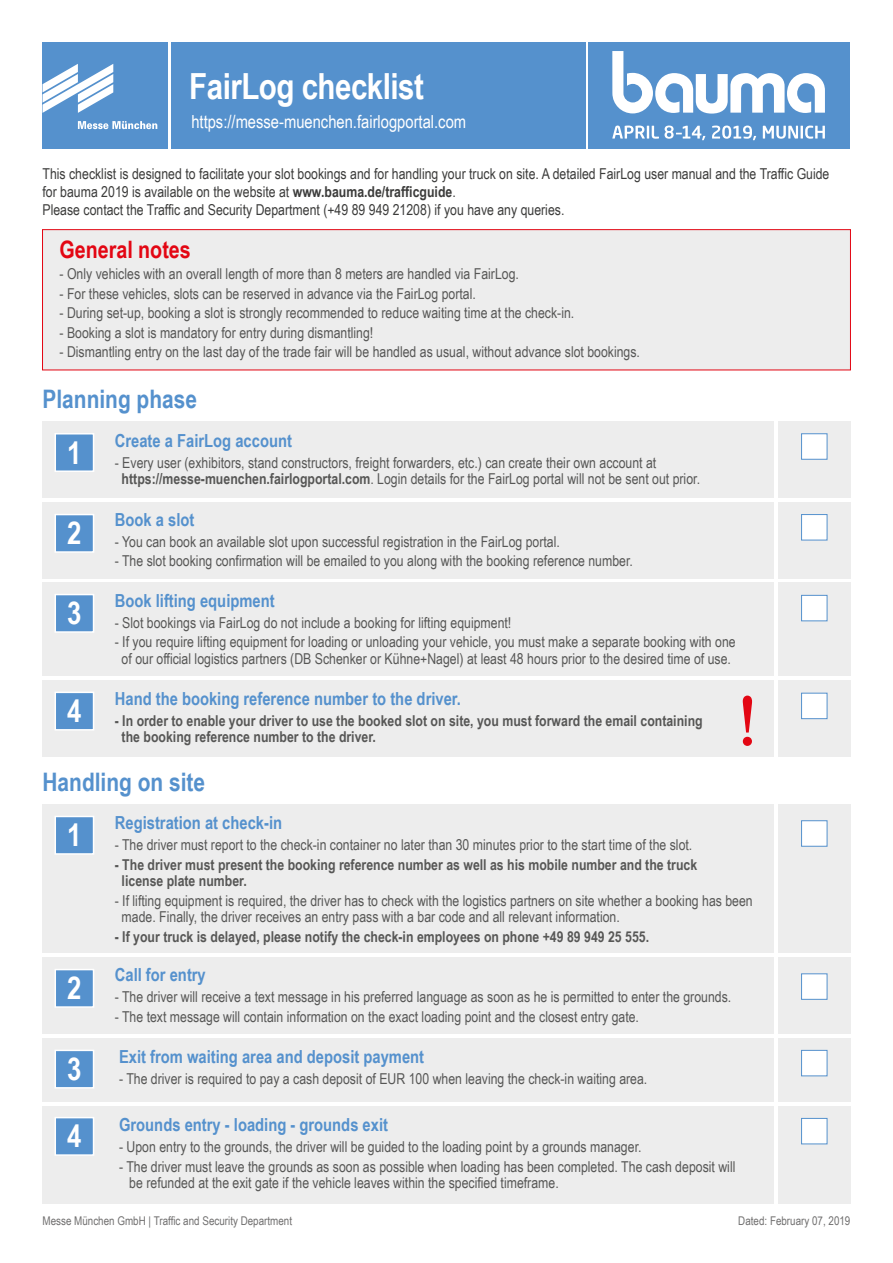
<style>
.page{position:relative;width:893px;height:1263px;background:#fff}
.page>*{position:absolute;margin:0;border:0;box-sizing:border-box;transform-origin:0 0}
.t1{font:700 36px "Arial Narrow";letter-spacing:-.015em;color:#fff}
.t2{font:700 31.5px "Arial Narrow";color:#fff}
.t3{font:700 25.5px "Arial Narrow";color:#5591cd}
.t4{font:700 24px "Arial Narrow";color:#e30613}
.t5{font:700 18px "Arial Narrow";color:#5591cd}
.t6{font:18px "Arial Narrow";color:#fff}
.t7{font:15px/16.5px "Arial Narrow";color:#575756}
.t8{font:700 15px/16.5px "Arial Narrow";color:#575756}
.t9{font:15px/18px "Arial Narrow";color:#3c3c3b}
.t10{font:12px "Arial Narrow";color:#706f6f}
.s1{font-weight:700}
</style>
<div class="page">
<div style="left:778px;top:804px;width:72px;height:148px;background:#ededed"></div>
<div style="left:778px;top:502px;width:72px;height:76px;background:#ededed"></div>
<div style="left:778px;top:583px;width:72px;height:93px;background:#ededed"></div>
<div style="left:778px;top:680px;width:72px;height:77px;background:#ededed"></div>
<div style="left:778px;top:421px;width:72px;height:76px;background:#ededed"></div>
<div style="left:43px;top:502px;width:731px;height:76px;background:#ededed"></div>
<div style="left:43px;top:583px;width:731px;height:93px;background:#ededed"></div>
<div style="left:43px;top:680px;width:731px;height:77px;background:#ededed"></div>
<div style="left:801px;top:595px;width:26px;height:26px;background:#fff;border:1px solid #5591cd"></div>
<div style="left:801px;top:514px;width:26px;height:26px;background:#fff;border:1px solid #5591cd"></div>
<div style="left:801px;top:433px;width:26px;height:27px;background:#fff;border:1px solid #5591cd"></div>
<div style="left:43px;top:421px;width:731px;height:76px;background:#ededed"></div>
<div style="left:43px;top:1106px;width:731px;height:97px;background:#ededed"></div>
<div style="left:778px;top:1106px;width:72px;height:97px;background:#ededed"></div>
<div style="left:778px;top:1037px;width:72px;height:64px;background:#ededed"></div>
<div style="left:43px;top:1037px;width:731px;height:64px;background:#ededed"></div>
<div style="left:801px;top:1050px;width:26px;height:26px;background:#fff;border:1px solid #5591cd"></div>
<div style="left:43px;top:804px;width:731px;height:148px;background:#ededed"></div>
<div style="left:778px;top:957px;width:72px;height:76px;background:#ededed"></div>
<div style="left:43px;top:957px;width:731px;height:76px;background:#ededed"></div>
<div style="left:55px;top:816px;width:39px;height:39px;background:#5591cd;border:2px solid #fff"></div>
<div style="left:801px;top:820px;width:26px;height:27px;background:#fff;border:1px solid #5591cd"></div>
<div style="left:55px;top:969px;width:39px;height:39px;background:#5591cd;border:2px solid #fff"></div>
<div style="left:55px;top:1049px;width:39px;height:39px;background:#5591cd;border:2px solid #fff"></div>
<div style="left:55px;top:1117px;width:39px;height:39px;background:#5591cd;border:2px solid #fff"></div>
<div style="left:55px;top:433px;width:39px;height:39px;background:#5591cd;border:2px solid #fff"></div>
<div style="left:43px;top:43px;width:125px;height:106px;background:#5591cd"></div>
<div style="left:588px;top:43px;width:262px;height:106px;background:#5591cd"></div>
<div style="left:171px;top:43px;width:414px;height:106px;background:#5591cd"></div>
<svg style="left:78px;top:121px;width:79px;height:8px"></svg>
<svg style="left:43px;top:64px;width:70px;height:49px"></svg>
<div style="left:55px;top:514px;width:39px;height:39px;background:#5591cd;border:2px solid #fff"></div>
<div style="left:55px;top:594px;width:39px;height:39px;background:#5591cd;border:2px solid #fff"></div>
<div style="left:801px;top:973px;width:26px;height:27px;background:#fff;border:1px solid #5591cd"></div>
<div style="left:801px;top:1118px;width:26px;height:26px;background:#fff;border:1px solid #5591cd"></div>
<div style="left:801px;top:693px;width:26px;height:26px;background:#fff;border:1px solid #5591cd"></div>
<div style="left:55px;top:692px;width:39px;height:38px;background:#5591cd;border:2px solid #fff"></div>
<div style="left:42px;top:229px;width:809px;height:141px;background:#ededed;border:1px solid #e30613"></div>
<svg style="left:612px;top:51px;width:213px;height:63px"></svg>
<svg style="left:612px;top:126px;width:47px;height:13px"></svg>
<svg style="left:665px;top:126px;width:40px;height:14px"></svg>
<svg style="left:712px;top:126px;width:44px;height:14px"></svg>
<svg style="left:763px;top:126px;width:62px;height:13px"></svg>
<svg style="left:742px;top:695px;width:11px;height:51px"></svg>
<h1 class="t1" style="left:189px;top:59px;width:236px">FairLog checklist</h1>
<p class="t6" style="left:191px;top:108px;width:276px">https://messe-muenchen.fairlogportal.com</p>
<p class="t9" style="left:43px;top:164px;width:788px">This checklist is designed to facilitate your slot bookings and for handling your truck on site. A detailed FairLog user manual and the Traffic Guide for bauma 2019 is available on the website at <span class="s1">www.bauma.de/trafficguide</span>.<br>Please contact the Traffic and Security Department (+49 89 949 21208) if you have any queries.</p>
<h3 class="t4" style="left:60px;top:232px;width:133px">General notes</h3>
<p class="t7" style="left:60px;top:265px;width:461px">- Only vehicles with an overall length of more than 8 meters are handled via FairLog.</p>
<p class="t7" style="left:60px;top:285px;width:418px">- For these vehicles, slots can be reserved in advance via the FairLog portal.</p>
<p class="t7" style="left:60px;top:304px;width:516px">- During set-up, booking a slot is strongly recommended to reduce waiting time at the check-in.</p>
<p class="t7" style="left:60px;top:324px;width:315px">- Booking a slot is mandatory for entry during dismantling!</p>
<p class="t7" style="left:60px;top:343px;width:582px">- Dismantling entry on the last day of the trade fair will be handled as usual, without advance slot bookings.</p>
<h3 class="t3" style="left:43px;top:380px;width:156px">Planning phase</h3>
<h2 class="t2" style="left:67px;top:429px;width:16px">1</h2>
<h2 class="t2" style="left:67px;top:509px;width:16px">2</h2>
<p class="t5" style="left:115px;top:426px;width:179px">Create a FairLog account</p>
<p class="t7" style="left:122px;top:453px;width:580px;text-indent:-7px">- Every user (exhibitors, stand constructors, freight forwarders, etc.) can create their own account at <span class="s1">https://messe-muenchen.fairlogportal.com</span>. Login details for the FairLog portal will not be sent out prior.</p>
<p class="t5" style="left:115px;top:506px;width:81px">Book a slot</p>
<p class="t7" style="left:115px;top:533px;width:447px">- You can book an available slot upon successful registration in the FairLog portal.</p>
<p class="t7" style="left:115px;top:552px;width:520px">- The slot booking confirmation will be emailed to you along with the booking reference number.</p>
<h2 class="t2" style="left:67px;top:589px;width:16px">3</h2>
<p class="t5" style="left:115px;top:587px;width:161px">Book lifting equipment</p>
<p class="t7" style="left:115px;top:614px;width:398px">- Slot bookings via FairLog do not include a booking for lifting equipment!</p>
<p class="t7" style="left:115px;top:633px;width:622px;text-align:center">- If you require lifting equipment for loading or unloading your vehicle, you must make a separate booking with one of our official logistics partners (DB Schenker or Kühne+Nagel) at least 48 hours prior to the desired time of use.</p>
<h2 class="t2" style="left:67px;top:687px;width:16px">4</h2>
<p class="t5" style="left:115px;top:685px;width:348px">Hand the booking reference number to the driver.</p>
<p class="t8" style="left:122px;top:711px;width:582px;text-indent:-7px">- In order to enable your driver to use the booked slot on site, you must forward the email containing the booking reference number to the driver.</p>
<h3 class="t3" style="left:43px;top:763px;width:164px">Handling on site</h3>
<h2 class="t2" style="left:67px;top:811px;width:16px">1</h2>
<h2 class="t2" style="left:67px;top:964px;width:16px">2</h2>
<p class="t5" style="left:115px;top:809px;width:169px">Registration at check-in</p>
<p class="t7" style="left:115px;top:836px;width:579px">- The driver must report to the check-in container no later than 30 minutes prior to the start time of the slot.</p>
<p class="t8" style="left:122px;top:855px;width:577px;text-indent:-7px">- The driver must present the booking reference number as well as his mobile number and the truck license plate number.</p>
<p class="t7" style="left:122px;top:892px;width:633px;text-indent:-7px">- If lifting equipment is required, the driver has to check with the logistics partners on site whether a booking has been made. Finally, the driver receives an entry pass with a bar code and all relevant information.</p>
<p class="t8" style="left:115px;top:927px;width:536px">- If your truck is delayed, please notify the check-in employees on phone +49 89 949 25 555.</p>
<p class="t5" style="left:115px;top:961px;width:93px">Call for entry</p>
<p class="t7" style="left:115px;top:988px;width:618px">- The driver will receive a text message in his preferred language as soon as he is permitted to enter the grounds.</p>
<p class="t7" style="left:115px;top:1007px;width:526px">- The text message will contain information on the exact loading point and the closest entry gate.</p>
<p class="t5" style="left:119px;top:1043px;width:307px">Exit from waiting area and deposit payment</p>
<p class="t7" style="left:67px;top:1070px;width:582px"><sup>3</sup> - The driver is required to pay a cash deposit of EUR 100 when leaving the check-in waiting area.</p>
<p class="t5" style="left:119px;top:1111px;width:271px">Grounds entry - loading - grounds exit</p>
<p class="t7" style="left:119px;top:1138px;width:524px">- Upon entry to the grounds, the driver will be guided to the loading point by a grounds manager.</p>
<p class="t7" style="left:129px;top:1157px;width:608px;text-indent:-10px">- The driver must leave the grounds as soon as possible when loading has been completed. The cash deposit will be refunded at the exit gate if the vehicle leaves within the specified timeframe.</p>
<h2 class="t2" style="left:67px;top:1112px;width:16px">4</h2>
<p class="t10" style="left:43px;top:1212px;width:251px">Messe München GmbH | Traffic and Security Department</p>
<p class="t10" style="left:738px;top:1212px;width:114px">Dated: February 07, 2019</p>
</div>
